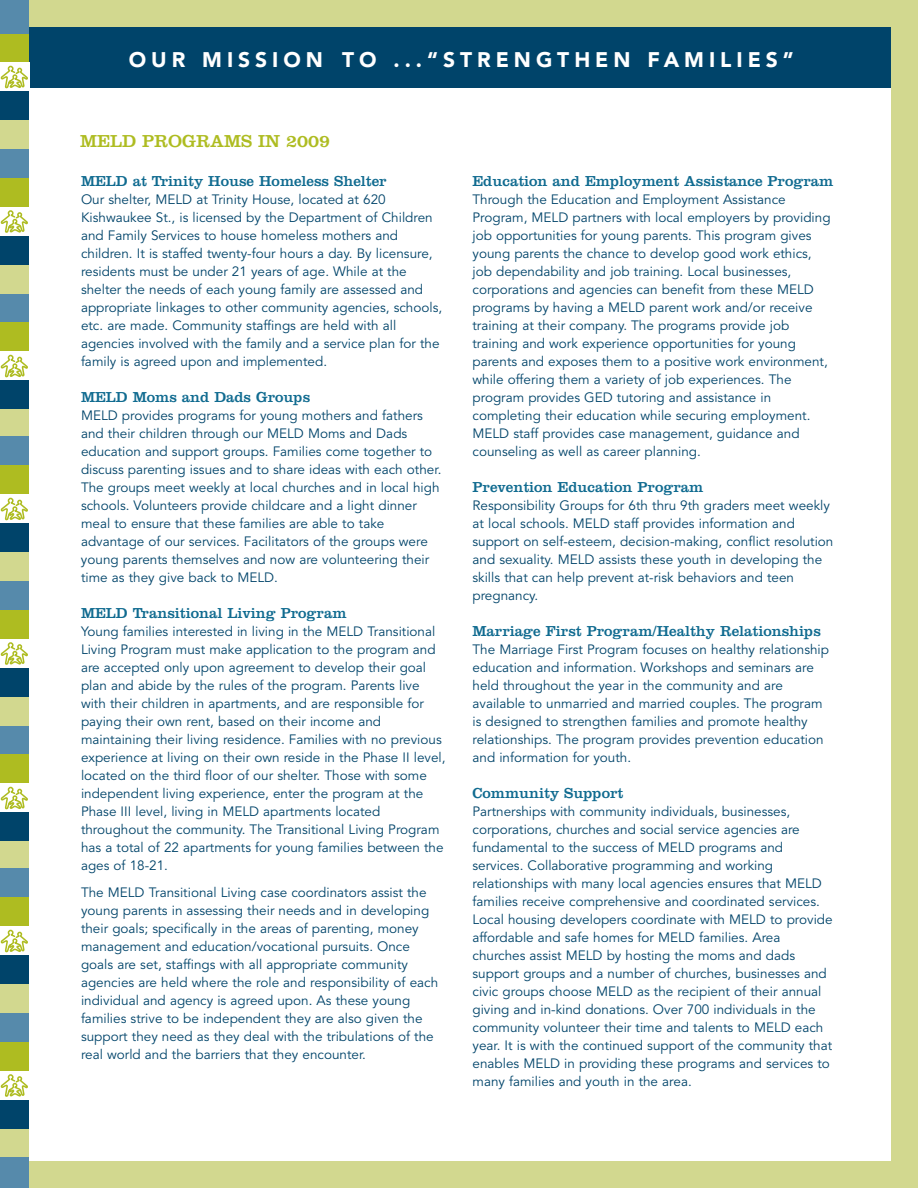
<style>
.page{position:relative;width:918px;height:1188px;background:#d2d88f}
.page>*{position:absolute;margin:0;border:0;box-sizing:border-box;transform-origin:0 0}
.t1{font:900 21px "Avenir";letter-spacing:.235em;color:#fff}
.t2{font:18px "Clarendon";color:#aebc21}
.t3{font:15px "Clarendon";color:#106b90}
.t4{font:13.5px/18px "Avenir";color:#00446a}
</style>
<div class="page">
<div style="left:0;top:27px;width:891px;height:1134px;background:#fff"></div>
<div style="left:29px;top:27px;width:862px;height:61px;background:#00446a"></div>
<div style="left:0;top:409px;width:29px;height:29px;background:#d2d88f"></div>
<div style="left:0;top:380px;width:29px;height:29px;background:#00446a"></div>
<div style="left:0;top:322px;width:29px;height:29px;background:#aebc21"></div>
<div style="left:0;top:294px;width:29px;height:28px;background:#568aab"></div>
<div style="left:0;top:265px;width:29px;height:29px;background:#d2d88f"></div>
<div style="left:0;top:236px;width:29px;height:29px;background:#00446a"></div>
<div style="left:0;top:178px;width:29px;height:29px;background:#aebc21"></div>
<div style="left:0;top:33px;width:29px;height:29px;background:#aebc21"></div>
<div style="left:0;top:149px;width:29px;height:29px;background:#568aab"></div>
<div style="left:0;top:0;width:29px;height:33px;background:#568aab"></div>
<div style="left:0;top:120px;width:29px;height:29px;background:#d2d88f"></div>
<div style="left:0;top:91px;width:29px;height:29px;background:#00446a"></div>
<svg style="left:1px;top:356px;width:27px;height:21px"></svg>
<svg style="left:1px;top:211px;width:27px;height:22px"></svg>
<svg style="left:1px;top:66px;width:27px;height:22px"></svg>
<div style="left:0;top:841px;width:29px;height:29px;background:#d2d88f"></div>
<div style="left:0;top:812px;width:29px;height:29px;background:#00446a"></div>
<div style="left:0;top:754px;width:29px;height:29px;background:#aebc21"></div>
<div style="left:0;top:726px;width:29px;height:28px;background:#568aab"></div>
<div style="left:0;top:697px;width:29px;height:29px;background:#d2d88f"></div>
<div style="left:0;top:668px;width:29px;height:29px;background:#00446a"></div>
<div style="left:0;top:610px;width:29px;height:29px;background:#aebc21"></div>
<div style="left:0;top:465px;width:29px;height:29px;background:#aebc21"></div>
<div style="left:0;top:581px;width:29px;height:29px;background:#568aab"></div>
<div style="left:0;top:436px;width:29px;height:29px;background:#568aab"></div>
<div style="left:0;top:552px;width:29px;height:29px;background:#d2d88f"></div>
<div style="left:0;top:523px;width:29px;height:29px;background:#00446a"></div>
<svg style="left:1px;top:788px;width:27px;height:21px"></svg>
<svg style="left:1px;top:643px;width:27px;height:22px"></svg>
<div style="left:0;top:1129px;width:29px;height:29px;background:#d2d88f"></div>
<div style="left:0;top:1100px;width:29px;height:29px;background:#00446a"></div>
<div style="left:0;top:1042px;width:29px;height:29px;background:#aebc21"></div>
<div style="left:0;top:1013px;width:29px;height:29px;background:#568aab"></div>
<div style="left:0;top:984px;width:29px;height:29px;background:#d2d88f"></div>
<div style="left:0;top:955px;width:29px;height:29px;background:#00446a"></div>
<div style="left:0;top:897px;width:29px;height:29px;background:#aebc21"></div>
<div style="left:0;top:868px;width:29px;height:29px;background:#568aab"></div>
<div style="left:0;top:1158px;width:29px;height:30px;background:#568aab"></div>
<svg style="left:1px;top:1075px;width:27px;height:22px"></svg>
<svg style="left:1px;top:930px;width:27px;height:22px"></svg>
<svg style="left:1px;top:498px;width:27px;height:22px"></svg>
<h1 class="t1" style="left:129px;top:51px;width:667px">OUR MISSION TO ...“STRENGTHEN FAMILIES”</h1>
<h2 class="t2" style="left:80px;top:135px;width:252px">MELD PROGRAMS IN 2009</h2>
<p class="t3" style="left:81px;top:176px;width:307px">MELD at Trinity House Homeless Shelter</p>
<p class="t4" style="left:81px;top:191px;width:363px">Our shelter, MELD at Trinity House, located at 620<br>Kishwaukee St., is licensed by the Department of Children and Family Services to house homeless mothers and children. It is staffed twenty-four hours a day. By licensure, residents must be under 21 years of age. While at the shelter the needs of each young family are assessed and appropriate linkages to other community agencies, schools, etc. are made. Community staffings are held with all agencies involved with the family and a service plan for the family is agreed upon and implemented.</p>
<p class="t3" style="left:81px;top:392px;width:231px">MELD Moms and Dads Groups</p>
<p class="t4" style="left:81px;top:407px;width:362px">MELD provides programs for young mothers and fathers and their children through our MELD Moms and Dads education and support groups. Families come together to discuss parenting issues and to share ideas with each other.<br>The groups meet weekly at local churches and in local high schools. Volunteers provide childcare and a light dinner meal to ensure that these families are able to take advantage of our services. Facilitators of the groups were young parents themselves and now are volunteering their time as they give back to MELD.</p>
<p class="t3" style="left:81px;top:608px;width:267px">MELD Transitional Living Program</p>
<p class="t4" style="left:81px;top:623px;width:366px">Young families interested in living in the MELD Transitional Living Program must make application to the program and are accepted only upon agreement to develop their goal plan and abide by the rules of the program. Parents live with their children in apartments, and are responsible for paying their own rent, based on their income and maintaining their living residence. Families with no previous experience at living on their own reside in the Phase II level, located on the third floor of our shelter. Those with some independent living experience, enter the program at the Phase III level, living in MELD apartments located throughout the community. The Transitional Living Program has a total of 22 apartments for young families between the ages of 18-21.</p>
<p class="t4" style="left:81px;top:884px;width:359px">The MELD Transitional Living case coordinators assist the young parents in assessing their needs and in developing their goals; specifically in the areas of parenting, money management and education/vocational pursuits. Once goals are set, staffings with all appropriate community agencies are held where the role and responsibility of each individual and agency is agreed upon. As these young families strive to be independent they are also given the support they need as they deal with the tribulations of the real world and the barriers that they encounter.</p>
<p class="t3" style="left:472px;top:176px;width:362px">Education and Employment Assistance Program</p>
<p class="t4" style="left:472px;top:191px;width:360px">Through the Education and Employment Assistance Program, MELD partners with local employers by providing job opportunities for young parents. This program gives young parents the chance to develop good work ethics, job dependability and job training. Local businesses, corporations and agencies can benefit from these MELD programs by having a MELD parent work and/or receive training at their company. The programs provide job training and work experience opportunities for young parents and exposes them to a positive work environment, while offering them a variety of job experiences. The program provides GED tutoring and assistance in completing their education while securing employment.<br>MELD staff provides case management, guidance and counseling as well as career planning.</p>
<p class="t3" style="left:472px;top:482px;width:232px">Prevention Education Program</p>
<p class="t4" style="left:472px;top:497px;width:362px">Responsibility Groups for 6th thru 9th graders meet weekly at local schools. MELD staff provides information and support on self-esteem, decision-making, conflict resolution and sexuality. MELD assists these youth in developing the skills that can help prevent at-risk behaviors and teen pregnancy.</p>
<p class="t3" style="left:472px;top:626px;width:350px">Marriage First Program/Healthy Relationships</p>
<p class="t4" style="left:472px;top:641px;width:358px">The Marriage First Program focuses on healthy relationship education and information. Workshops and seminars are held throughout the year in the community and are available to unmarried and married couples. The program is designed to strengthen families and promote healthy relationships. The program provides prevention education and information for youth.</p>
<p class="t3" style="left:472px;top:788px;width:152px">Community Support</p>
<p class="t4" style="left:472px;top:803px;width:362px">Partnerships with community individuals, businesses, corporations, churches and social service agencies are fundamental to the success of MELD programs and services. Collaborative programming and working relationships with many local agencies ensures that MELD families receive comprehensive and coordinated services.<br>Local housing developers coordinate with MELD to provide affordable and safe homes for MELD families. Area churches assist MELD by hosting the moms and dads support groups and a number of churches, businesses and civic groups choose MELD as the recipient of their annual giving and in-kind donations. Over 700 individuals in the community volunteer their time and talents to MELD each year. It is with the continued support of the community that enables MELD in providing these programs and services to many families and youth in the area.</p>
</div>
